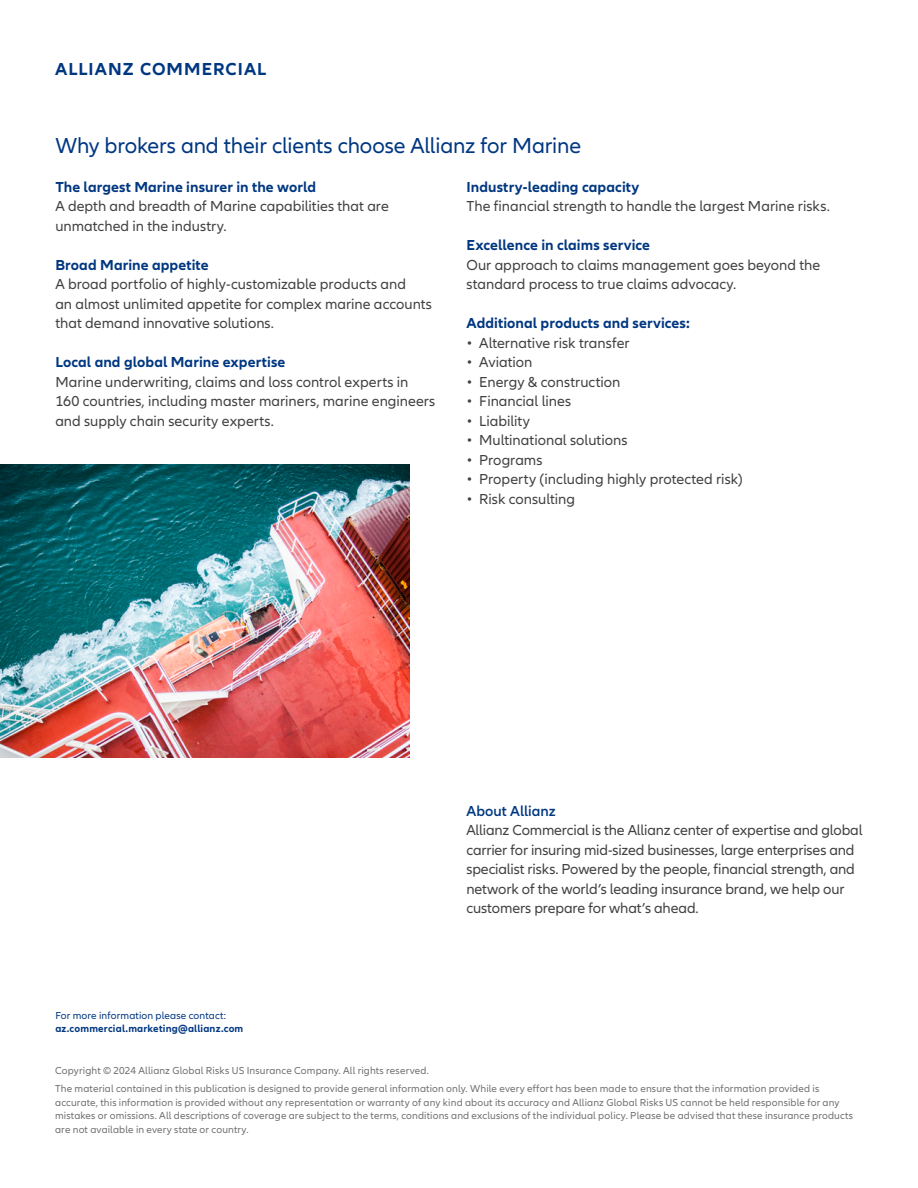
<style>
.page{position:relative;width:918px;height:1188px;background:#fff}
.page>*{position:absolute;margin:0;border:0;box-sizing:border-box;transform-origin:0 0}
.t1{font:22.5px "Allianz Neo";letter-spacing:-.01em;color:#003781}
.t2{font:700 18px "Allianz Neo";letter-spacing:.06em;color:#003781}
.t3{font:15px/19.5px "Allianz Neo";color:#414141}
.t4{font:700 15px "Allianz Neo";letter-spacing:.005em;color:#003781}
.t5{font:600 15px "Allianz Neo";color:#003781}
.t6{font:10.5px/13.5px "Allianz Neo";letter-spacing:.015em;color:#707172}
.t7{font:700 10.5px "Allianz Neo";letter-spacing:.015em;color:#003781}
.t8{font:10.5px "Allianz Neo";letter-spacing:.015em;color:#003781}
</style>
<div class="page">
<img style="left:0;top:465px;width:409px;height:292px">
<p class="t2" style="left:55px;top:58px;width:213px">ALLIANZ COMMERCIAL</p>
<h1 class="t1" style="left:55px;top:132px;width:527px">Why brokers and their clients choose Allianz for Marine</h1>
<p class="t4" style="left:55px;top:178px;width:262px">The largest Marine insurer in the world</p>
<p class="t3" style="left:55px;top:197px;width:335px">A depth and breadth of Marine capabilities that are unmatched in the industry.</p>
<p class="t4" style="left:55px;top:256px;width:155px">Broad Marine appetite</p>
<p class="t3" style="left:55px;top:275px;width:378px">A broad portfolio of highly-customizable products and<br>an almost unlimited appetite for complex marine accounts that demand innovative solutions.</p>
<p class="t4" style="left:55px;top:354px;width:232px">Local and global Marine expertise</p>
<p class="t3" style="left:55px;top:372px;width:382px">Marine underwriting, claims and loss control experts in<br>160 countries, including master mariners, marine engineers and supply chain security experts.</p>
<p class="t4" style="left:467px;top:178px;width:174px">Industry-leading capacity</p>
<p class="t3" style="left:467px;top:197px;width:365px">The financial strength to handle the largest Marine risks.</p>
<p class="t4" style="left:467px;top:237px;width:185px">Excellence in claims service</p>
<p class="t3" style="left:467px;top:255px;width:355px">Our approach to claims management goes beyond the standard process to true claims advocacy.</p>
<p class="t4" style="left:467px;top:315px;width:225px">Additional products and services:</p>
<p class="t3" style="left:467px;top:333px;width:165px">• Alternative risk transfer</p>
<p class="t3" style="left:467px;top:353px;width:67px">• Aviation</p>
<p class="t3" style="left:467px;top:372px;width:155px">• Energy &amp; construction</p>
<p class="t3" style="left:467px;top:392px;width:106px">• Financial lines</p>
<p class="t3" style="left:467px;top:411px;width:65px">• Liability</p>
<p class="t3" style="left:467px;top:431px;width:162px">• Multinational solutions</p>
<p class="t3" style="left:467px;top:450px;width:78px">• Programs</p>
<p class="t3" style="left:467px;top:470px;width:278px">• Property (including highly protected risk)</p>
<p class="t3" style="left:467px;top:489px;width:110px">• Risk consulting</p>
<p class="t8" style="left:55px;top:1009px;width:172px">For more information please contact:</p>
<p class="t7" style="left:55px;top:1023px;width:189px">az.commercial.marketing@allianz.com</p>
<p class="t5" style="left:466px;top:802px;width:91px">About Allianz</p>
<p class="t3" style="left:466px;top:821px;width:398px">Allianz Commercial is the Allianz center of expertise and global carrier for insuring mid-sized businesses, large enterprises and specialist risks. Powered by the people, financial strength, and network of the world’s leading insurance brand, we help our customers prepare for what’s ahead.</p>
<p class="t6" style="left:55px;top:1062px;width:766px;line-height:17.7px">Copyright © 2024 Allianz Global Risks US Insurance Company. All rights reserved.<br>The material contained in this publication is designed to provide general information only. While every effort has been made to ensure that the information provided is</p>
<p class="t6" style="left:55px;top:1096px;width:800px">accurate, this information is provided without any representation or warranty of any kind about its accuracy and Allianz Global Risks US cannot be held responsible for any mistakes or omissions. All descriptions of coverage are subject to the terms, conditions and exclusions of the individual policy. Please be advised that these insurance products are not available in every state or country.</p>
</div>
